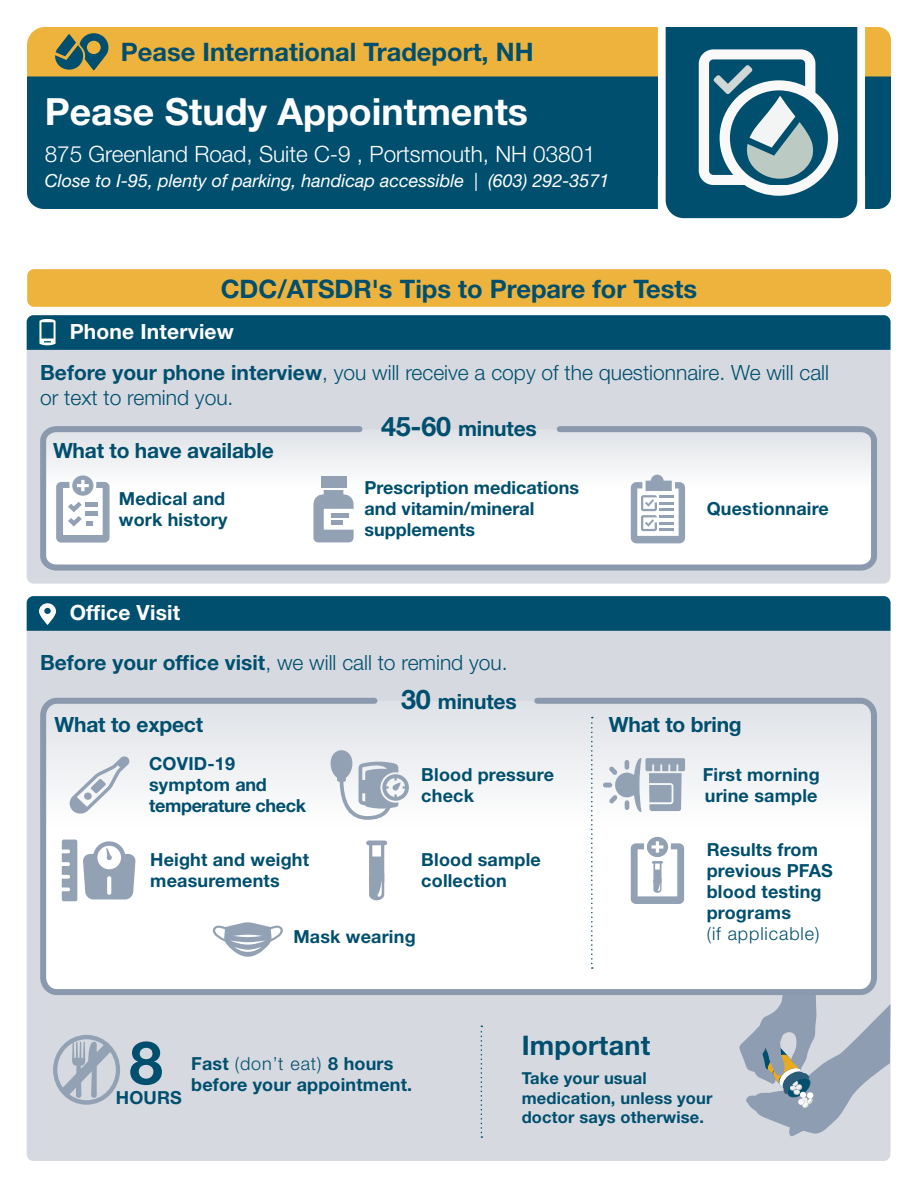
<style>
.page{position:relative;width:918px;height:1188px;background:#fff}
.page>*{position:absolute;margin:0;border:0;box-sizing:border-box;transform-origin:0 0}
.t1{font:700 60px "Helvetica Neue LT Std";color:#004f6e}
.t2{font:700 37.5px "Helvetica Neue LT Std";color:#fff}
.t3{font:700 27px "Helvetica Neue LT Std";letter-spacing:.01em;color:#004f6e}
.t4{font:700 25.5px "Helvetica Neue LT Std";color:#004f6e}
.t5{font:300 22.5px "Helvetica Neue LT Std";color:#fff}
.t6{font:700 21px/39.3px "Helvetica Neue LT Std";letter-spacing:-.01em;color:#004f6e}
.t7{font:300 21px/40.3px "Helvetica Neue LT Std";color:#004f6e}
.t8{font:700 21px "Helvetica Neue LT Std";letter-spacing:.01em;color:#fff}
.t9{font:700 18px/21px "Helvetica Neue LT Std";letter-spacing:.01em;color:#004f6e}
.t10{font:italic 18px "Helvetica Neue LT Std";color:#fff}
.t11{font:700 18px/21px "Helvetica Neue LT Std";letter-spacing:-.02em;color:#004f6e}
.t12{font:300 18px "Helvetica Neue LT Std";letter-spacing:.05em;color:#004f6e}
.t13{font:700 16.5px/19.5px "Helvetica Neue LT Std";letter-spacing:.01em;color:#004f6e}
.s1{font-weight:700;color:#fff}
.s2{font-weight:700}
.s3{font-size:27px}
.s4{font-weight:300}
</style>
<div class="page">
<div style="left:27px;top:315px;width:864px;height:269px;background:#d6dae0;border-radius:7px"></div>
<div style="left:865px;top:76px;width:26px;height:100px;background:#004f6e"></div>
<div style="left:27px;top:76px;width:631px;height:100px;background:#004f6e"></div>
<svg style="left:865px;top:27px;width:26px;height:49px"></svg>
<svg style="left:666px;top:27px;width:191px;height:191px"></svg>
<div style="left:27px;top:596px;width:864px;height:565px;background:#d6dae0;border-radius:7px"></div>
<svg style="left:739px;top:979px;width:152px;height:159px"></svg>
<svg style="left:865px;top:176px;width:26px;height:33px"></svg>
<div style="left:27px;top:176px;width:631px;height:33px;background:#004f6e"></div>
<div style="left:27px;top:27px;width:631px;height:49px;background:#eeb33c"></div>
<svg style="left:53px;top:1035px;width:67px;height:70px"></svg>
<div style="left:27px;top:596px;width:864px;height:35px;background:#004f6e"></div>
<div style="left:27px;top:315px;width:864px;height:35px;background:#004f6e"></div>
<svg style="left:40px;top:426px;width:837px;height:145px"></svg>
<div style="left:43px;top:701px;width:831px;height:291px;background:linear-gradient(to bottom,#e9ebee,#fff);border-radius:14px"></div>
<div style="left:40px;top:698px;width:837px;height:297px;border:6px solid #8a99ae;border-radius:14px"></div>
<svg style="left:56px;top:475px;width:54px;height:68px"></svg>
<div style="left:321px;top:476px;width:25px;height:11px;background:#92a1b4"></div>
<svg style="left:313px;top:490px;width:41px;height:52px"></svg>
<hr style="left:331px;top:514px;width:18px;height:4px;background:#92a1b4">
<hr style="left:331px;top:521px;width:12px;height:4px;background:#92a1b4">
<svg style="left:62px;top:840px;width:15px;height:61px"></svg>
<svg style="left:83px;top:841px;width:53px;height:58px"></svg>
<svg style="left:212px;top:922px;width:71px;height:35px"></svg>
<svg style="left:591px;top:717px;width:2px;height:252px"></svg>
<svg style="left:481px;top:1026px;width:1px;height:112px"></svg>
<svg style="left:603px;top:758px;width:82px;height:54px"></svg>
<svg style="left:631px;top:475px;width:54px;height:68px"></svg>
<hr style="left:659px;top:515px;width:14px;height:3px;background:#92a1b4">
<svg style="left:69px;top:756px;width:61px;height:59px"></svg>
<svg style="left:331px;top:750px;width:78px;height:70px"></svg>
<svg style="left:366px;top:841px;width:21px;height:59px"></svg>
<svg style="left:631px;top:837px;width:53px;height:67px"></svg>
<div style="left:27px;top:269px;width:864px;height:38px;background:#eeb33c;border-radius:7px"></div>
<h3 class="t4" style="left:121px;top:36px;width:414px">Pease International Tradeport, NH</h3>
<h2 class="t2" style="left:45px;top:89px;width:485px">Pease Study Appointments</h2>
<p class="t5" style="left:45px;top:140px;width:553px">875 Greenland Road, Suite C-9 , Portsmouth, NH 03801</p>
<p class="t10" style="left:45px;top:170px;width:566px">Close to I-95, plenty of parking, handicap accessible | (603) 292-3571</p>
<h3 class="t4" style="left:221px;top:273px;width:478px">CDC/ATSDR's Tips to Prepare for Tests</h3>
<p class="t7" style="left:40px;top:311px;width:790px;text-indent:29px"><span class="s1">Phone Interview<br></span><span class="s2">Before your phone interview</span>, you will receive a copy of the questionnaire. We will call</p>
<p class="t7" style="left:40px;top:377px;width:195px">or text to remind you.</p>
<p class="t6" style="left:381px;top:408px;width:157px"><span class="s3">45-60</span> minutes</p>
<p class="t6" style="left:53px;top:430px;width:222px">What to have available</p>
<p class="t9" style="left:119px;top:488px;width:110px">Medical and work history</p>
<p class="t9" style="left:365px;top:477px;width:216px">Prescription medications and vitamin/mineral supplements</p>
<p class="t9" style="left:707px;top:498px;width:124px">Questionnaire</p>
<p class="t8" style="left:70px;top:600px;width:112px">Office Visit</p>
<p class="t6" style="left:401px;top:642px;width:117px;text-indent:-361px">Before your office visit<span class="s4">, we will call to remind you.<br></span><span class="s3">30</span> minutes</p>
<p class="t6" style="left:55px;top:705px;width:150px">What to expect</p>
<p class="t11" style="left:149px;top:753px;width:158px">COVID-19 symptom and temperature check</p>
<p class="t9" style="left:421px;top:764px;width:134px">Blood pressure check</p>
<p class="t9" style="left:150px;top:849px;width:160px">Height and weight measurements</p>
<p class="t9" style="left:421px;top:849px;width:121px">Blood sample collection</p>
<p class="t9" style="left:293px;top:925px;width:124px">Mask wearing</p>
<p class="t6" style="left:609px;top:705px;width:134px">What to bring</p>
<p class="t9" style="left:703px;top:764px;width:119px">First morning urine sample</p>
<p class="t9" style="left:707px;top:839px;width:128px">Results from previous PFAS blood testing programs</p>
<p class="t12" style="left:707px;top:922px;width:114px">(if applicable)</p>
<h1 class="t1" style="left:129px;top:1026px;width:35px">8</h1>
<p class="t9" style="left:116px;top:1086px;width:68px">HOURS</p>
<p class="t9" style="left:191px;top:1053px;width:223px">Fast <span class="s4">(don’t eat)</span> 8 hours before your appointment.</p>
<h3 class="t3" style="left:522px;top:1029px;width:130px">Important</h3>
<p class="t13" style="left:522px;top:1068px;width:192px">Take your usual medication, unless your doctor says otherwise.</p>
</div>
